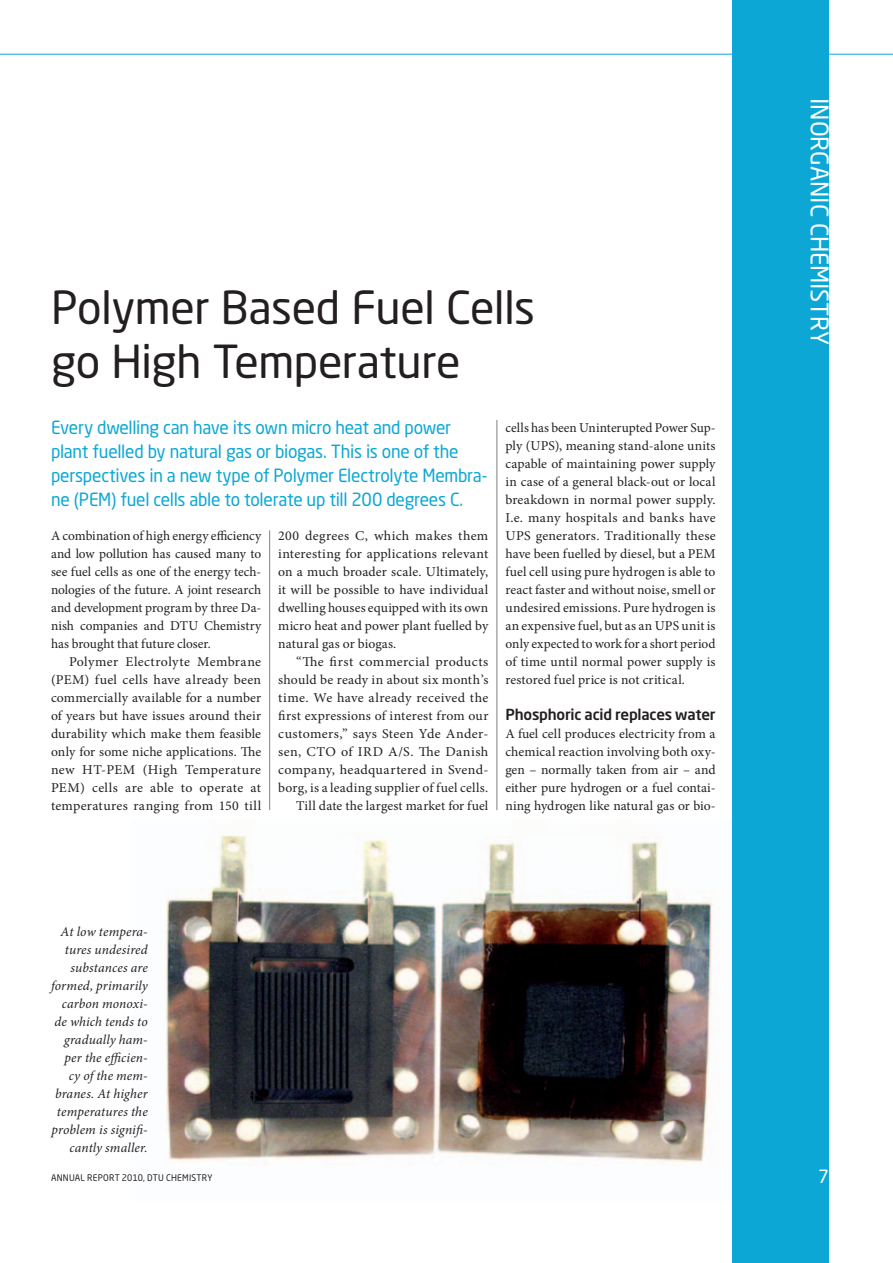
<style>
.page{position:relative;width:893px;height:1263px;background:#fff}
.page>*{position:absolute;margin:0;border:0;box-sizing:border-box;transform-origin:0 0}
.t1{font:45px/54px "Neo Sans Std";letter-spacing:-.015em;color:#231f20}
.t2{font:24px "Neo Sans Std";letter-spacing:-.005em;color:#fff}
.t3{font:18px/24px "Neo Sans Std";letter-spacing:-.015em;color:#0ca7d4;scale:.96 1}
.t4{font:18px "Neo Sans Std";color:#fff}
.t5{font:500 15px "Neo Sans";letter-spacing:-.015em;color:#231f20}
.t6{font:13.5px/18px "Minion Pro";letter-spacing:.015em;color:#231f20;text-align:justify}
.t7{font:13.5px/18px "Minion Pro";letter-spacing:.015em;color:#231f20;text-align:right;scale:1.04 1}
.t8{font:italic 13.5px/18px "Minion Pro";letter-spacing:.01em;color:#231f20;text-align:right}
.t9{font:9px "Neo Sans Std";letter-spacing:.025em;color:#231f20;scale:.96 1}
</style>
<div class="page">
<img style="left:165px;top:819px;width:568px;height:381px">
<div style="left:733px;top:0;width:96px;height:1263px;background:#0ca7d4"></div>
<hr style="left:269px;top:530px;width:1px;height:280px;background:#7e8083">
<hr style="left:497px;top:420px;width:1px;height:390px;background:#7e8083">
<hr style="left:0;top:54px;width:893px;height:1px;background:#0ca7d4">
<h1 class="t1" style="left:51px;top:280px;width:485px">Polymer Based Fuel Cells go High Temperature</h1>
<h3 class="t3" style="left:51px;top:415px;width:456px">Every dwelling can have its own micro heat and power plant fuelled by natural gas or biogas. This is one of the perspectives in a new type of Polymer Electrolyte Membra&shy;ne (PEM) fuel cells able to tolerate up till 200 degrees C.</h3>
<p class="t6" style="left:505px;top:419px;width:212px">cells has been Uninterupted Power Sup&shy;ply (UPS), meaning stand-alone units capable of maintaining power supply in case of a general black-out or local breakdown in normal power supply.<br>I.e. many hospitals and banks have UPS generators. Traditionally these have been fuelled by diesel, but a PEM fuel cell using pure hydrogen is able to react faster and without noise, smell or undesired emissions. Pure hydrogen is an expensive fuel, but as an UPS unit is only expected to work for a short period of time until normal power supply is restored fuel price is not critical.</p>
<p class="t5" style="left:505px;top:705px;width:212px">Phosphoric acid replaces water</p>
<p class="t6" style="left:505px;top:725px;width:212px">A fuel cell produces electricity from a chemical reaction involving both oxy&shy;gen – normally taken from air – and either pure hydrogen or a fuel contai&shy;ning hydrogen like natural gas or bio-</p>
<p class="t6" style="left:51px;top:527px;width:212px">A combination of high energy efficiency and low pollution has caused many to see fuel cells as one of the energy tech&shy;nologies of the future. A joint research and development program by three Da&shy;nish companies and DTU Chemistry has brought that future closer.</p>
<p class="t6" style="left:51px;top:653px;width:212px;text-indent:18px">Polymer Electrolyte Membrane (PEM) fuel cells have already been commercially available for a number of years but have issues around their durability which make them feasible only for some niche applications. The new HT-PEM (High Temperature PEM) cells are able to operate at temperatures ranging from 150 till</p>
<p class="t6" style="left:278px;top:527px;width:212px">200 degrees C, which makes them interesting for applications relevant on a much broader scale. Ultimately, it will be possible to have individual dwelling houses equipped with its own micro heat and power plant fuelled by natural gas or biogas.</p>
<p class="t7" style="left:278px;top:653px;width:204px">“The first commercial products should be ready in about six month’s time. We have already received the first expressions of interest from our customers,” says Steen Yde Ander&shy;sen, CTO of IRD A/S. The Danish company, headquartered in Svend&shy;borg, is a leading supplier of fuel cells.<br>Till date the largest market for fuel</p>
<p class="t8" style="left:51px;top:923px;width:98px">At low tempera&shy;tures undesired substances are formed, primarily carbon monoxi&shy;de which tends to gradually ham&shy;per the efficien&shy;cy of the mem&shy;branes. At higher temperatures the problem is signifi&shy;cantly smaller.</p>
<p class="t9" style="left:51px;top:1172px;width:170px">ANNUAL REPORT 2010, DTU CHEMISTRY</p>
<h2 class="t2" style="left:834px;top:98px;width:248px;rotate:90deg">INORGANIC CHEMISTRY</h2>
<h3 class="t4" style="left:818px;top:1165px;width:12px">7</h3>
</div>
